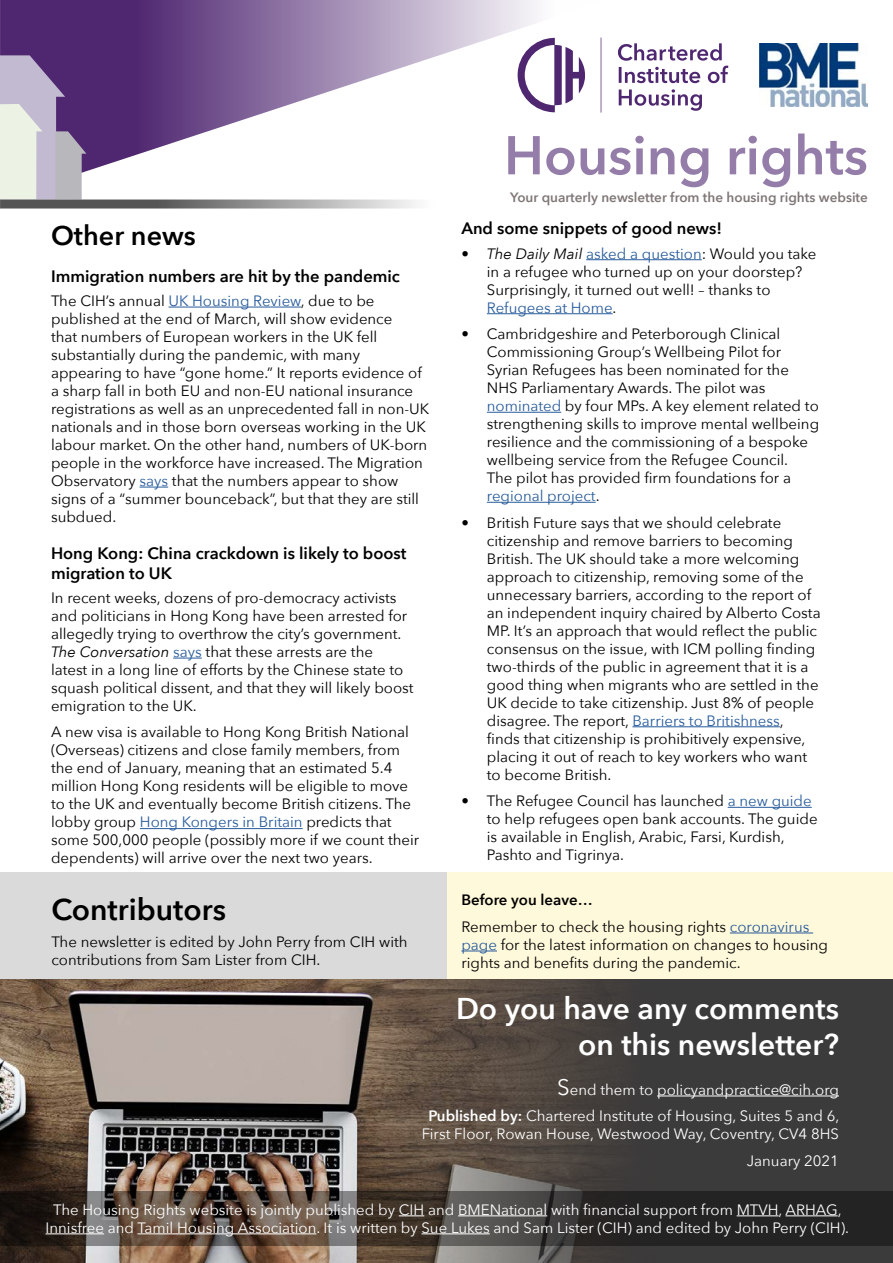
<style>
.page{position:relative;width:893px;height:1263px;background:#fff}
.page>*{position:absolute;margin:0;border:0;box-sizing:border-box;transform-origin:0 0}
.t1{font:600 54px "Avenir Next";color:#957daa}
.t2{font:600 30px/36px "Avenir Next";color:#fff;text-align:right}
.t3{font:600 30px "Avenir Next";color:#000}
.t4{font:600 27px "Avenir Next";color:#000}
.t5{font:600 16.5px/19.8px "Avenir Next";color:#000}
.t6{font:15px/18px "Avenir Next";color:#000}
.t7{font:15px/26.5px "Avenir Next";color:#fff;text-align:right}
.t8{font:600 13.5px "Avenir Next";color:#7f7776}
.s1{color:#275b9b}
.s2{font-style:italic}
.s3{font-weight:600}
.s4{font-size:22.5px}
</style>
<div class="page">
<svg style="left:0;top:0;width:602px;height:200px"></svg>
<svg style="left:619px;top:89px;width:83px;height:22px"></svg>
<svg style="left:618px;top:43px;width:110px;height:40px"></svg>
<svg style="left:518px;top:38px;width:67px;height:74px"></svg>
<svg style="left:601px;top:38px;width:1px;height:75px"></svg>
<img style="left:759px;top:44px;width:109px;height:62px">
<svg style="left:0;top:55px;width:86px;height:145px;background:#b0a6bc"></svg>
<svg style="left:0;top:200px;width:416px;height:9px;background:#8d8c8d"></svg>
<div style="left:446px;top:872px;width:447px;height:108px;background:#fff9db"></div>
<hr style="left:169px;top:307px;width:132px;height:1px;background:#275b9b">
<svg style="left:140px;top:487px;width:28px;height:1px"></svg>
<svg style="left:173px;top:658px;width:29px;height:1px"></svg>
<hr style="left:140px;top:828px;width:163px;height:1px;background:#275b9b">
<hr style="left:586px;top:259px;width:116px;height:1px;background:#275b9b">
<hr style="left:487px;top:313px;width:126px;height:1px;background:#275b9b">
<hr style="left:487px;top:412px;width:74px;height:1px;background:#275b9b">
<hr style="left:487px;top:502px;width:109px;height:1px;background:#275b9b">
<hr style="left:632px;top:726px;width:148px;height:1px;background:#275b9b">
<hr style="left:728px;top:807px;width:84px;height:1px;background:#275b9b">
<div style="left:0;top:872px;width:446px;height:108px;background:#dadada"></div>
<hr style="left:730px;top:932px;width:83px;height:1px;background:#275b9b">
<hr style="left:461px;top:950px;width:36px;height:1px;background:#275b9b">
<div style="left:0;top:980px;width:893px;height:283px;background:#3c3b3b"></div>
<img style="left:0;top:980px;width:655px;height:283px">
<hr style="left:657px;top:1095px;width:182px;height:1px;background:#fff">
<svg style="left:0;top:1191px;width:893px;height:54px;background:#403934"></svg>
<svg style="left:399px;top:1215px;width:25px;height:1px"></svg>
<hr style="left:458px;top:1215px;width:89px;height:1px;background:#fff">
<hr style="left:737px;top:1215px;width:42px;height:1px;background:#fff">
<hr style="left:785px;top:1215px;width:53px;height:1px;background:#fff">
<hr style="left:46px;top:1233px;width:58px;height:1px;background:#fff">
<hr style="left:138px;top:1233px;width:178px;height:1px;background:#fff">
<hr style="left:421px;top:1233px;width:69px;height:1px;background:#fff">
<h3 class="t4" style="left:51px;top:212px;width:146px">Other news</h3>
<p class="t5" style="left:51px;top:265px;width:350px">Immigration numbers are hit by the pandemic</p>
<p class="t6" style="left:51px;top:291px;width:380px">The CIH’s annual <span class="s1">UK Housing Review</span>, due to be published at the end of March, will show evidence<br>that numbers of European workers in the UK fell substantially during the pandemic, with many appearing to have “gone home.” It reports evidence of a sharp fall in both EU and non-EU national insurance registrations as well as an unprecedented fall in non-UK nationals and in those born overseas working in the UK labour market. On the other hand, numbers of UK-born people in the workforce have increased. The Migration Observatory <span class="s1">says</span> that the numbers appear to show signs of a “summer bounceback”, but that they are still subdued.</p>
<p class="t5" style="left:51px;top:543px;width:357px">Hong Kong: China crackdown is likely to boost migration to UK</p>
<p class="t6" style="left:51px;top:588px;width:364px">In recent weeks, dozens of pro-democracy activists and politicians in Hong Kong have been arrested for allegedly trying to overthrow the city’s government.<br><span class="s2">The Conversation</span> <span class="s1">says</span> that these arrests are the<br>latest in a long line of efforts by the Chinese state to squash political dissent, and that they will likely boost emigration to the UK.</p>
<p class="t6" style="left:51px;top:723px;width:370px">A new visa is available to Hong Kong British National (Overseas) citizens and close family members, from the end of January, meaning that an estimated 5.4 million Hong Kong residents will be eligible to move to the UK and eventually become British citizens. The lobby group <span class="s1">Hong Kongers in Britain</span> predicts that some 500,000 people (possibly more if we count their dependents) will arrive over the next two years.</p>
<h1 class="t1" style="left:504px;top:109px;width:365px">Housing rights</h1>
<p class="t8" style="left:510px;top:186px;width:359px">Your quarterly newsletter from the housing rights website</p>
<p class="t5" style="left:461px;top:218px;width:262px">And some snippets of good news!</p>
<p class="t6" style="left:487px;top:244px;width:331px;text-indent:-26px"><span class="s2">• The Daily Mail</span> <span class="s1">asked a question</span>: Would you take in a refugee who turned up on your doorstep?<br>Surprisingly, it turned out well! – thanks to <span class="s1">Refugees at Home</span>.</p>
<p class="t6" style="left:487px;top:324px;width:334px;text-indent:-26px">• Cambridgeshire and Peterborough Clinical Commissioning Group’s Wellbeing Pilot for Syrian Refugees has been nominated for the NHS Parliamentary Awards. The pilot was <span class="s1">nominated</span> by four MPs. A key element related to strengthening skills to improve mental wellbeing resilience and the commissioning of a bespoke wellbeing service from the Refugee Council.<br>The pilot has provided firm foundations for a <span class="s1">regional project</span>.</p>
<p class="t6" style="left:487px;top:513px;width:335px;text-indent:-26px">• British Future says that we should celebrate citizenship and remove barriers to becoming British. The UK should take a more welcoming approach to citizenship, removing some of the unnecessary barriers, according to the report of an independent inquiry chaired by Alberto Costa MP. It’s an approach that would reflect the public consensus on the issue, with ICM polling finding two-thirds of the public in agreement that it is a good thing when migrants who are settled in the UK decide to take citizenship. Just 8% of people disagree. The report, <span class="s1">Barriers to Britishness</span>,<br>finds that citizenship is prohibitively expensive, placing it out of reach to key workers who want to become British.</p>
<p class="t6" style="left:487px;top:791px;width:332px;text-indent:-26px">• The Refugee Council has launched <span class="s1">a new guide </span>to help refugees open bank accounts. The guide is available in English, Arabic, Farsi, Kurdish, Pashto and Tigrinya.</p>
<p class="t6" style="left:461px;top:886px;width:350px;line-height:26.5px"><span class="s3">Before you leave…<br></span>Remember to check the housing rights <span class="s1">coronavirus</span></p>
<p class="t6" style="left:461px;top:935px;width:368px"><span class="s1">page</span> for the latest information on changes to housing rights and benefits during the pandemic.</p>
<h2 class="t2" style="left:456px;top:990px;width:384px">Do you have any comments on this newsletter?</h2>
<p class="t7" style="left:428px;top:1076px;width:412px"><span class="s4">S</span>end them to policyandpractice@cih.org<br><span class="s3">Published by:</span> Chartered Institute of Housing, Suites 5 and 6,</p>
<p class="t7" style="left:422px;top:1120px;width:419px">First Floor, Rowan House, Westwood Way, Coventry, CV4 8HS<br>January 2021</p>
<p class="t7" style="left:46px;top:1200px;width:805px;line-height:18px;text-align:center">The Housing Rights website is jointly published by CIH and BMENational with financial support from MTVH, ARHAG,<br>Innisfree and Tamil Housing Association. It is written by Sue Lukes and Sam Lister (CIH) and edited by John Perry (CIH).</p>
<h2 class="t3" style="left:51px;top:884px;width:176px">Contributors</h2>
<p class="t6" style="left:51px;top:932px;width:358px">The newsletter is edited by John Perry from CIH with contributions from Sam Lister from CIH.</p>
</div>
